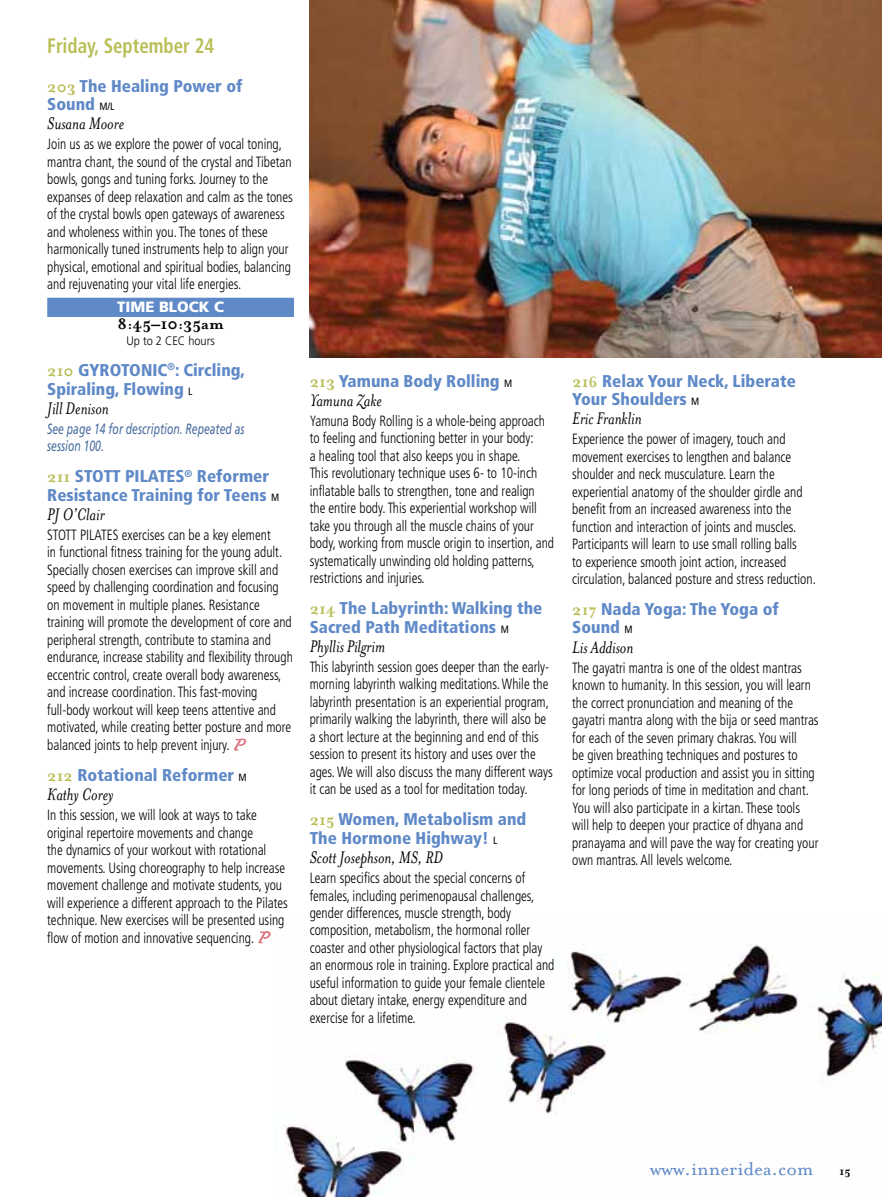
<style>
.page{position:relative;width:882px;height:1197px;background:#fff}
.page>*{position:absolute;margin:0;border:0;box-sizing:border-box;transform-origin:0 0}
.t1{font:21px "Mrs Eaves Roman";color:#5f89c7}
.t2{font:700 condensed 21px "Frutiger";color:#b9be56;scale:.9 1}
.t3{font:italic 19.25px "Mrs Eaves";color:#000;scale:.9 1}
.t4{font:700 17.5px "Mrs Eaves";color:#000}
.t5{font:900 condensed 17.15px/18.4px "Frutiger";color:#5f89c7}
.t6{font:300 condensed 14.88px/17.5px "Frutiger";color:#000;scale:.9 1}
.t7{font:italic 14.88px/17.5px "Frutiger";color:#4b6ea0;scale:.7 1}
.t8{font:900 14.88px "Frutiger";color:#fff}
.t9{font:300 12.25px "Frutiger";color:#000;scale:.9 1}
.s1{font-family:"Mrs Eaves";font-weight:700;font-stretch:normal;color:#b9be56}
.s2{font-weight:400;font-size:10.5px;color:#000}
.s3{font-family:"Zapfino";font-weight:400;font-stretch:normal;font-size:9.62px;color:#dd7884}
.s4{font-family:"Mrs Eaves";font-weight:700;font-size:12.25px;color:#000}
</style>
<div class="page">
<img style="left:284px;top:945px;width:598px;height:252px">
<div style="left:47px;top:298px;width:247px;height:19px;background:#5f89c7"></div>
<svg style="left:234px;top:739px;width:12px;height:11px"></svg>
<svg style="left:259px;top:932px;width:12px;height:11px"></svg>
<img style="left:310px;top:0;width:572px;height:358px">
<h1 class="t2" style="left:47px;top:33px;width:187px">Friday, September 24</h1>
<p class="t5" style="left:47px;top:76px;width:197px"><span class="s1">203</span> The Healing Power of<br>Sound <span class="s2">M/L</span></p>
<p class="t3" style="left:47px;top:113px;width:87px">Susana Moore</p>
<p class="t6" style="left:47px;top:136px;width:274px">Join us as we explore the power of vocal toning, mantra chant, the sound of the crystal and Tibetan bowls, gongs and tuning forks. Journey to the expanses of deep relaxation and calm as the tones of the crystal bowls open gateways of awareness and wholeness within you. The tones of these harmonically tuned instruments help to align your physical, emotional and spiritual bodies, balancing and rejuvenating your vital life energies.</p>
<p class="t8" style="left:117px;top:298px;width:107px">TIME BLOCK C</p>
<p class="t4" style="left:118px;top:314px;width:108px">8:45–10:35am</p>
<p class="t9" style="left:127px;top:334px;width:100px">Up to 2 CEC hours</p>
<p class="t5" style="left:47px;top:361px;width:199px"><span class="s1">210</span> GYROTONIC<sup>®</sup>: Circling,<br>Spiraling, Flowing <span class="s2">L</span></p>
<p class="t3" style="left:47px;top:398px;width:70px">Jill Denison</p>
<p class="t7" style="left:47px;top:420px;width:283px">See page 14 for description. Repeated as session 100.</p>
<p class="t5" style="left:47px;top:467px;width:234px"><span class="s1">211</span> STOTT PILATES<sup>®</sup> Reformer<br>Resistance Training for Teens <span class="s2">M</span></p>
<p class="t3" style="left:47px;top:504px;width:65px">PJ O’Clair</p>
<p class="t6" style="left:47px;top:526px;width:274px">STOTT PILATES exercises can be a key element<br>in functional fitness training for the young adult.<br>Specially chosen exercises can improve skill and speed by challenging coordination and focusing on movement in multiple planes. Resistance training will promote the development of core and peripheral strength, contribute to stamina and endurance, increase stability and flexibility through eccentric control, create overall body awareness, and increase coordination. This fast-moving full-body workout will keep teens attentive and motivated, while creating better posture and more balanced joints to help prevent injury. <span class="s3">P</span></p>
<p class="t5" style="left:47px;top:766px;width:201px"><span class="s1">212</span> Rotational Reformer <span class="s2">M</span></p>
<p class="t3" style="left:47px;top:784px;width:75px">Kathy Corey</p>
<p class="t6" style="left:47px;top:806px;width:269px">In this session, we will look at ways to take original repertoire movements and change<br>the dynamics of your workout with rotational movements. Using choreography to help increase movement challenge and motivate students, you will experience a different approach to the Pilates technique. New exercises will be presented using flow of motion and innovative sequencing. <span class="s3">P</span></p>
<p class="t5" style="left:310px;top:371px;width:204px"><span class="s1">213</span> Yamuna Body Rolling <span class="s2">M</span></p>
<p class="t3" style="left:310px;top:390px;width:82px">Yamuna Zake</p>
<p class="t6" style="left:310px;top:412px;width:273px">Yamuna Body Rolling is a whole-being approach to feeling and functioning better in your body:<br>a healing tool that also keeps you in shape.<br>This revolutionary technique uses 6- to 10-inch inflatable balls to strengthen, tone and realign the entire body. This experiential workshop will take you through all the muscle chains of your body, working from muscle origin to insertion, and systematically unwinding old holding patterns, restrictions and injuries.</p>
<p class="t5" style="left:310px;top:599px;width:234px"><span class="s1">214</span> The Labyrinth: Walking the<br>Sacred Path Meditations <span class="s2">M</span></p>
<p class="t3" style="left:310px;top:636px;width:85px">Phyllis Pilgrim</p>
<p class="t6" style="left:310px;top:658px;width:272px">This labyrinth session goes deeper than the early&shy;morning labyrinth walking meditations. While the labyrinth presentation is an experiential program, primarily walking the labyrinth, there will also be a short lecture at the beginning and end of this session to present its history and uses over the ages. We will also discuss the many different ways it can be used as a tool for meditation today.</p>
<p class="t5" style="left:310px;top:810px;width:218px"><span class="s1">215</span> Women, Metabolism and<br>The Hormone Highway! <span class="s2">L</span></p>
<p class="t3" style="left:310px;top:847px;width:150px">Scott Josephson, MS, RD</p>
<p class="t6" style="left:310px;top:869px;width:273px">Learn specifics about the special concerns of females, including perimenopausal challenges, gender differences, muscle strength, body composition, metabolism, the hormonal roller coaster and other physiological factors that play an enormous role in training. Explore practical and useful information to guide your female clientele about dietary intake, energy expenditure and exercise for a lifetime.</p>
<p class="t5" style="left:572px;top:371px;width:225px"><span class="s1">216</span> Relax Your Neck, Liberate<br>Your Shoulders <span class="s2">M</span></p>
<p class="t3" style="left:572px;top:408px;width:79px">Eric Franklin</p>
<p class="t6" style="left:572px;top:430px;width:272px">Experience the power of imagery, touch and movement exercises to lengthen and balance shoulder and neck musculature. Learn the experiential anatomy of the shoulder girdle and benefit from an increased awareness into the function and interaction of joints and muscles.<br>Participants will learn to use small rolling balls<br>to experience smooth joint action, increased circulation, balanced posture and stress reduction.</p>
<p class="t5" style="left:572px;top:600px;width:208px"><span class="s1">217</span> Nada Yoga: The Yoga of<br>Sound <span class="s2">M</span></p>
<p class="t3" style="left:572px;top:637px;width:70px">Lis Addison</p>
<p class="t6" style="left:572px;top:659px;width:275px">The gayatri mantra is one of the oldest mantras known to humanity. In this session, you will learn the correct pronunciation and meaning of the gayatri mantra along with the bija or seed mantras for each of the seven primary chakras. You will<br>be given breathing techniques and postures to optimize vocal production and assist you in sitting for long periods of time in meditation and chant.<br>You will also participate in a kirtan. These tools will help to deepen your practice of dhyana and pranayama and will pave the way for creating your own mantras. All levels welcome.</p>
<h1 class="t1" style="left:650px;top:1158px;width:202px">www.inneridea.com <span class="s4">15</span></h1>
</div>
